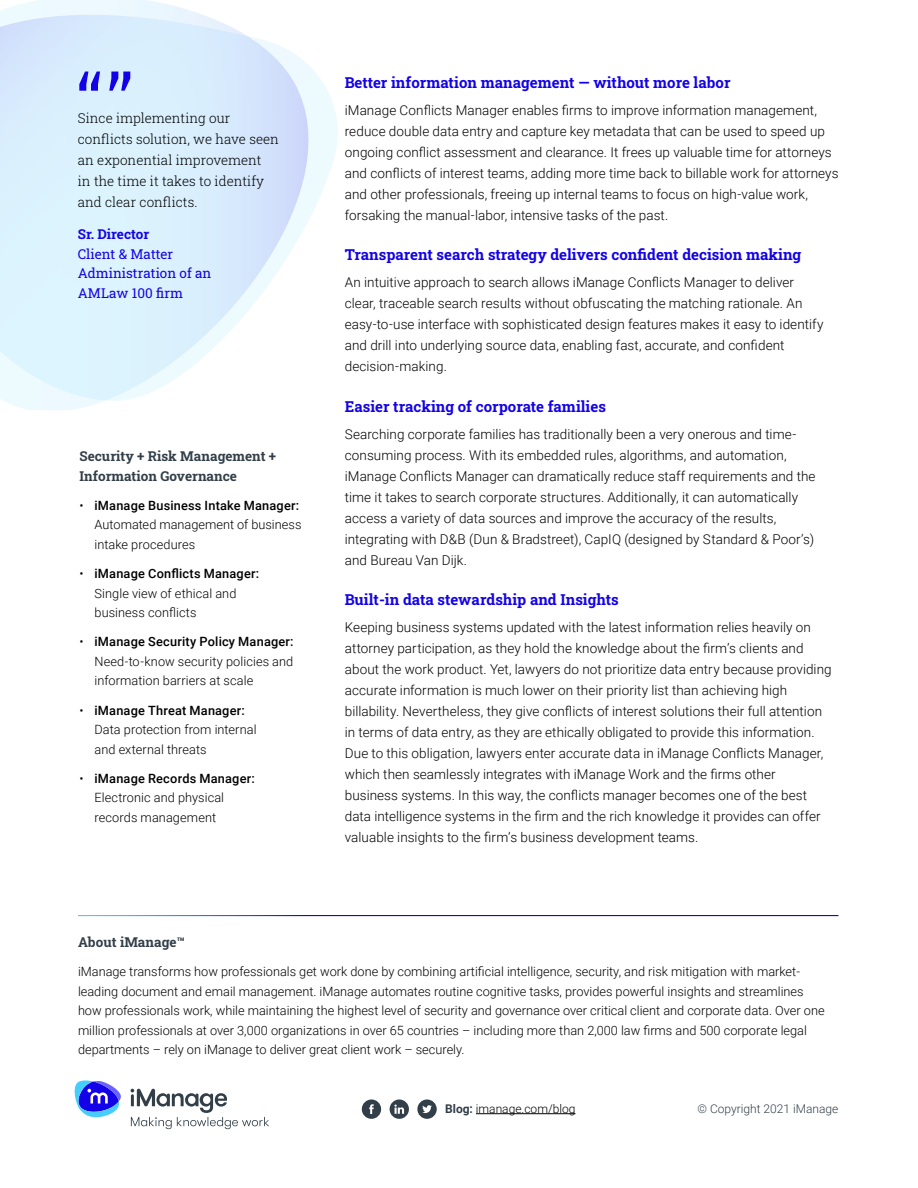
<style>
.page{position:relative;width:918px;height:1188px;background:#fff}
.page>*{position:absolute;margin:0;border:0;box-sizing:border-box;transform-origin:0 0}
.t1{font:700 15px "Roboto Slab";color:#1302e7}
.t2{font:300 13.5px/21px "Roboto";letter-spacing:.005em;color:#000}
.t3{font:300 13.5px/21px "Roboto Slab";color:#000}
.t4{font:700 13.5px/19.5px "Roboto Slab";color:#323e48}
.t5{font:13.5px/19.5px "Roboto Slab";color:#1302e7}
.t6{font:700 13.5px "Roboto Slab";color:#1302e7}
.t7{font:300 12.75px/19.5px "Roboto";color:#000}
.t8{font:300 12px "Roboto";color:#000}
.t9{font:300 12px "Roboto";color:#323e48}
.s1{font-weight:500}
.s2{font-weight:700;color:#323e48}
</style>
<div class="page">
<img style="left:0;top:15px;width:338px;height:386px">
<hr style="left:476px;top:1113px;width:99px;height:1px;background:#000">
<svg style="left:362px;top:1100px;width:19px;height:19px"></svg>
<svg style="left:390px;top:1100px;width:19px;height:19px"></svg>
<svg style="left:417px;top:1100px;width:20px;height:19px"></svg>
<svg style="left:74px;top:1080px;width:47px;height:38px"></svg>
<svg style="left:131px;top:1089px;width:138px;height:40px"></svg>
<svg style="left:79px;top:72px;width:51px;height:19px"></svg>
<p class="t3" style="left:78px;top:107px;width:203px">Since implementing our conflicts solution, we have seen an exponential improvement<br>in the time it takes to identify and clear conflicts.</p>
<p class="t6" style="left:78px;top:225px;width:73px">Sr. Director</p>
<p class="t5" style="left:78px;top:244px;width:135px">Client &amp; Matter<br>Administration of an<br>AMLaw 100 firm</p>
<p class="t4" style="left:80px;top:446px;width:198px">Security + Risk Management +<br>Information Governance</p>
<p class="t7" style="left:94px;top:495px;width:208px;text-indent:-15px">• <span class="s1">iManage Business Intake Manager:<br></span>Automated management of business intake procedures</p>
<p class="t7" style="left:94px;top:563px;width:166px;text-indent:-15px">• <span class="s1">iManage Conflicts Manager:<br></span>Single view of ethical and business conflicts</p>
<p class="t7" style="left:94px;top:632px;width:201px;text-align:justify;text-indent:-15px">• <span class="s1">iManage Security Policy Manager:<br></span>Need-to-know security policies and information barriers at scale</p>
<p class="t7" style="left:94px;top:700px;width:164px;text-indent:-15px">• <span class="s1">iManage Threat Manager:<br></span>Data protection from internal and external threats</p>
<p class="t7" style="left:94px;top:768px;width:162px;text-indent:-15px">• <span class="s1">iManage Records Manager:<br></span>Electronic and physical records management</p>
<p class="t1" style="left:345px;top:72px;width:387px">Better information management — without more labor</p>
<p class="t2" style="left:345px;top:99px;width:495px">iManage Conflicts Manager enables firms to improve information management, reduce double data entry and capture key metadata that can be used to speed up ongoing conflict assessment and clearance. It frees up valuable time for attorneys and conflicts of interest teams, adding more time back to billable work for attorneys and other professionals, freeing up internal teams to focus on high-value work, forsaking the manual-labor, intensive tasks of the past.</p>
<p class="t1" style="left:345px;top:244px;width:458px">Transparent search strategy delivers confident decision making</p>
<p class="t2" style="left:345px;top:271px;width:480px">An intuitive approach to search allows iManage Conflicts Manager to deliver clear, traceable search results without obfuscating the matching rationale. An easy-to-use interface with sophisticated design features makes it easy to identify and drill into underlying source data, enabling fast, accurate, and confident decision-making.</p>
<p class="t1" style="left:345px;top:396px;width:263px">Easier tracking of corporate families</p>
<p class="t2" style="left:345px;top:423px;width:472px">Searching corporate families has traditionally been a very onerous and time&shy;consuming process. With its embedded rules, algorithms, and automation, iManage Conflicts Manager can dramatically reduce staff requirements and the time it takes to search corporate structures. Additionally, it can automatically access a variety of data sources and improve the accuracy of the results, integrating with D&amp;B (Dun &amp; Bradstreet), CapIQ (designed by Standard &amp; Poor’s) and Bureau Van Dijk.</p>
<p class="t1" style="left:345px;top:589px;width:275px">Built-in data stewardship and Insights</p>
<p class="t2" style="left:345px;top:616px;width:488px">Keeping business systems updated with the latest information relies heavily on attorney participation, as they hold the knowledge about the firm’s clients and about the work product. Yet, lawyers do not prioritize data entry because providing accurate information is much lower on their priority list than achieving high billability. Nevertheless, they give conflicts of interest solutions their full attention in terms of data entry, as they are ethically obligated to provide this information.<br>Due to this obligation, lawyers enter accurate data in iManage Conflicts Manager, which then seamlessly integrates with iManage Work and the firms other business systems. In this way, the conflicts manager becomes one of the best data intelligence systems in the firm and the rich knowledge it provides can offer valuable insights to the firm’s business development teams.</p>
<p class="t4" style="left:78px;top:932px;width:108px">About iManage™</p>
<p class="t7" style="left:78px;top:962px;width:748px">iManage transforms how professionals get work done by combining artificial intelligence, security, and risk mitigation with market&shy;leading document and email management. iManage automates routine cognitive tasks, provides powerful insights and streamlines how professionals work, while maintaining the highest level of security and governance over critical client and corporate data. Over one million professionals at over 3,000 organizations in over 65 countries – including more than 2,000 law firms and 500 corporate legal departments – rely on iManage to deliver great client work – securely.</p>
<p class="t8" style="left:445px;top:1100px;width:132px"><span class="s2">Blog:</span> imanage.com/blog</p>
<p class="t9" style="left:698px;top:1100px;width:142px">© Copyright 2021 iManage</p>
</div>
